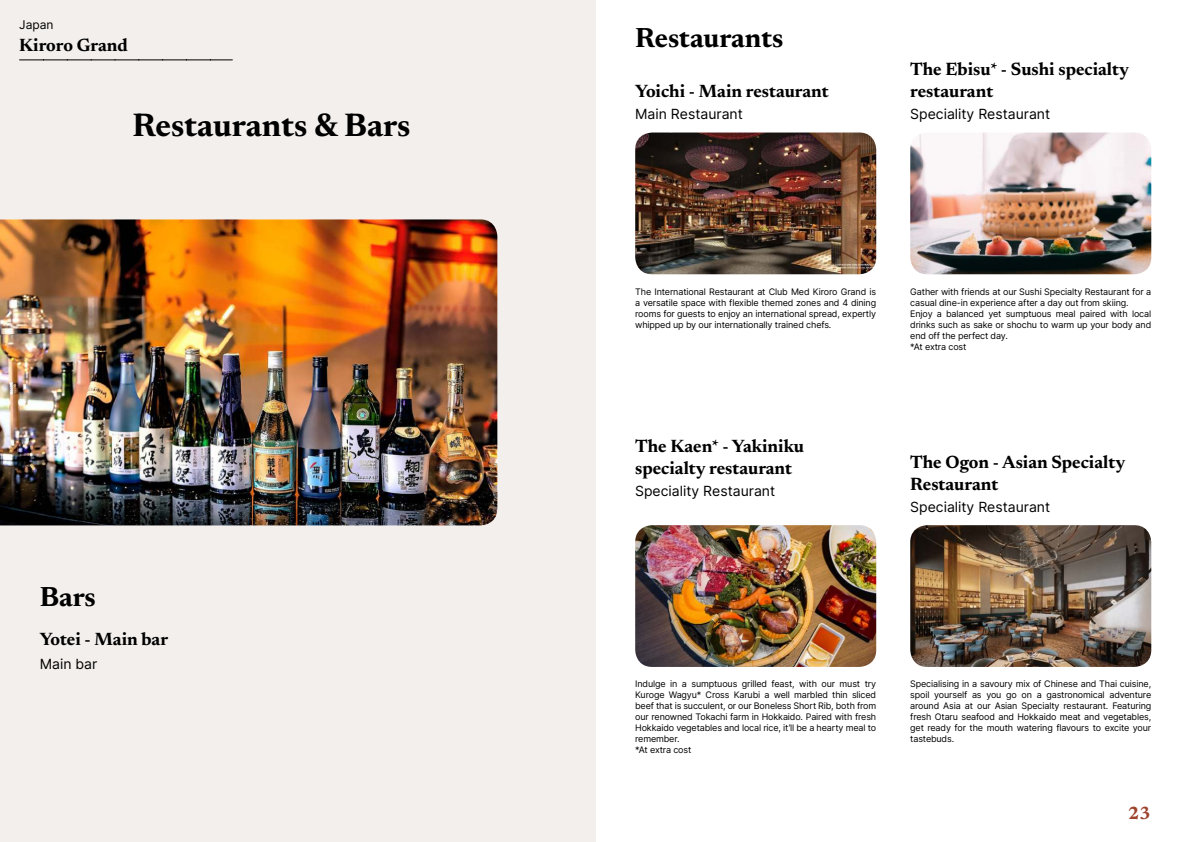
<style>
.page{position:relative;width:1191px;height:842px;background:#fff}
.page>*{position:absolute;margin:0;border:0;box-sizing:border-box;transform-origin:0 0}
.t1{font:700 33px "Newsreader 24 pt";color:#000}
.t2{font:700 28px "Newsreader 24 pt";color:#000}
.t3{font:700 18px/22px "Newsreader 24 pt";color:#000}
.t4{font:700 18px "Newsreader 24 pt";color:#9d432c}
.t5{font:14px "Inter";color:#000}
.t6{font:12px "Inter";color:#000}
.t7{font:9px/11px "Inter";letter-spacing:-.015em;color:#000;text-align:justify}
</style>
<div class="page">
<div style="left:0;top:0;width:595px;height:842px;background:#f3efec"></div>
<img style="left:0;top:219px;width:497px;height:306px">
<img style="left:635px;top:133px;width:241px;height:141px">
<img style="left:635px;top:525px;width:241px;height:142px">
<img style="left:910px;top:525px;width:241px;height:142px">
<img style="left:910px;top:133px;width:241px;height:141px">
<svg style="left:20px;top:60px;width:212px;height:1px"></svg>
<h3 class="t6" style="left:19px;top:17px;width:36px">Japan</h3>
<h3 class="t3" style="left:19px;top:35px;width:110px">Kiroro Grand</h3>
<h1 class="t1" style="left:133px;top:111px;width:279px">Restaurants &amp; Bars</h1>
<h2 class="t2" style="left:40px;top:585px;width:58px">Bars</h2>
<h3 class="t3" style="left:40px;top:629px;width:130px">Yotei - Main bar</h3>
<h3 class="t5" style="left:40px;top:654px;width:59px">Main bar</h3>
<h2 class="t2" style="left:635px;top:27px;width:150px">Restaurants</h2>
<h3 class="t3" style="left:635px;top:82px;width:195px">Yoichi - Main restaurant</h3>
<h3 class="t5" style="left:635px;top:104px;width:109px">Main Restaurant</h3>
<h3 class="t3" style="left:910px;top:60px;width:220px">The Ebisu* - Sushi specialty restaurant</h3>
<h3 class="t5" style="left:910px;top:104px;width:141px">Speciality Restaurant</h3>
<p class="t7" style="left:635px;top:286px;width:242px">The International Restaurant at Club Med Kiroro Grand is a versatile space with flexible themed zones and 4 dining rooms for guests to enjoy an international spread, expertly whipped up by our internationally trained chefs.</p>
<p class="t7" style="left:910px;top:286px;width:242px;text-align:left">Gather with friends at our Sushi Specialty Restaurant for a casual dine-in experience after a day out from skiing.<br>Enjoy a balanced yet sumptuous meal paired with local drinks such as sake or shochu to warm up your body and end off the perfect day.<br>*At extra cost</p>
<h3 class="t3" style="left:635px;top:437px;width:170px">The Kaen* - Yakiniku specialty restaurant</h3>
<h3 class="t5" style="left:635px;top:480px;width:141px">Speciality Restaurant</h3>
<h3 class="t3" style="left:910px;top:453px;width:216px">The Ogon - Asian Specialty<br>Restaurant</h3>
<h3 class="t5" style="left:910px;top:496px;width:141px">Speciality Restaurant</h3>
<p class="t7" style="left:635px;top:678px;width:242px;text-align:left">Indulge in a sumptuous grilled feast, with our must try Kuroge Wagyu* Cross Karubi a well marbled thin sliced beef that is succulent, or our Boneless Short Rib, both from our renowned Tokachi farm in Hokkaido. Paired with fresh Hokkaido vegetables and local rice, it’ll be a hearty meal to remember.<br>*At extra cost</p>
<p class="t7" style="left:910px;top:678px;width:242px">Specialising in a savoury mix of Chinese and Thai cuisine, spoil yourself as you go on a gastronomical adventure around Asia at our Asian Specialty restaurant. Featuring fresh Otaru seafood and Hokkaido meat and vegetables, get ready for the mouth watering flavours to excite your tastebuds.</p>
<h3 class="t4" style="left:1128px;top:806px;width:24px">23</h3>
</div>
